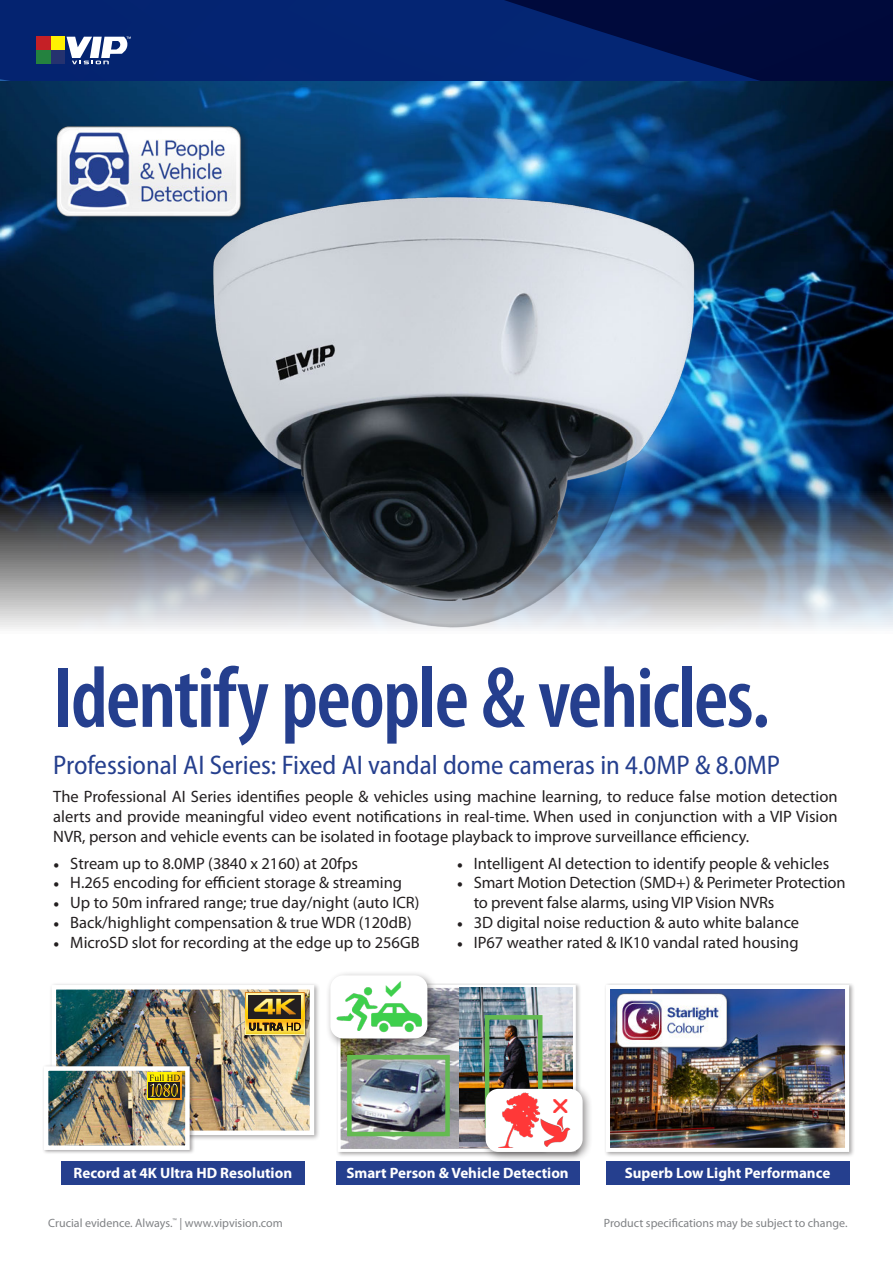
<style>
.page{position:relative;width:893px;height:1263px;background:#fff}
.page>*{position:absolute;margin:0;border:0;box-sizing:border-box;transform-origin:0 0}
.t1{font:600 condensed 87.45px "Myriad Pro";letter-spacing:-.02em;color:#253f8e}
.t2{font:semi-condensed 27px "Myriad Pro";color:#253f8e}
.t3{font:16.5px/19.8px "Myriad Pro";color:#231f20}
.t4{font:700 15px "Myriad Pro";color:#fff}
.t5{font:12px "Myriad Pro";color:#808285}
.s1{font-family:"Minion Pro"}
</style>
<div class="page">
<svg style="left:0;top:0;width:893px;height:81px;background:#021c61"></svg>
<div style="left:36px;top:37px;width:14px;height:13px;background:#c52026"></div>
<div style="left:36px;top:51px;width:14px;height:13px;background:#24823f"></div>
<div style="left:51px;top:37px;width:14px;height:13px;background:#fff101"></div>
<div style="left:51px;top:51px;width:14px;height:13px;background:#25326f"></div>
<svg style="left:67px;top:37px;width:64px;height:27px"></svg>
<img style="left:0;top:81px;width:893px;height:548px">
<div style="left:336px;top:983px;width:245px;height:175px;background:#231f20;opacity:.4"></div>
<div style="left:336px;top:1161px;width:243px;height:23px;background:#253f8e"></div>
<div style="left:480px;top:1083px;width:114px;height:80px;background:#231f20;opacity:.5"></div>
<div style="left:486px;top:1089px;width:97px;height:63px;background:#fff;border-radius:13px"></div>
<div style="left:325px;top:970px;width:114px;height:79px;background:#231f20;opacity:.5"></div>
<div style="left:330px;top:975px;width:97px;height:63px;background:#fff;border-radius:13px"></div>
<div style="left:606px;top:1161px;width:243px;height:23px;background:#253f8e"></div>
<div style="left:604px;top:983px;width:251px;height:175px;background:#231f20;opacity:.4"></div>
<img style="left:611px;top:990px;width:233px;height:157px">
<div style="left:606px;top:985px;width:243px;height:167px;border:4px solid #fff"></div>
<img style="left:611px;top:986px;width:123px;height:70px">
<div style="left:61px;top:1161px;width:244px;height:23px;background:#253f8e"></div>
<div style="left:49px;top:982px;width:272px;height:159px;background:#231f20;opacity:.4"></div>
<img style="left:57px;top:990px;width:252px;height:140px">
<div style="left:52px;top:985px;width:262px;height:150px;border:4px solid #fff"></div>
<div style="left:245px;top:992px;width:62px;height:45px;background:#231f20;opacity:.66"></div>
<svg style="left:247px;top:994px;width:55px;height:38px"></svg>
<div style="left:249px;top:995px;width:52px;height:24px;background:#231f20"></div>
<svg style="left:253px;top:998px;width:43px;height:17px"></svg>
<svg style="left:249px;top:1022px;width:52px;height:9px"></svg>
<div style="left:42px;top:1064px;width:153px;height:90px;background:#231f20;opacity:.4"></div>
<img style="left:49px;top:1071px;width:136px;height:74px">
<div style="left:44px;top:1066px;width:146px;height:84px;border:4px solid #fff"></div>
<div style="left:145px;top:1072px;width:39px;height:32px;background:#231f20;opacity:.65"></div>
<svg style="left:148px;top:1073px;width:33px;height:26px"></svg>
<img style="left:180px;top:185px;width:532px;height:444px">
<img style="left:52px;top:116px;width:195px;height:109px">
<img style="left:339px;top:981px;width:235px;height:169px">
<p class="t1" style="left:53px;top:644px;width:718px">Identify people &amp; vehicles.</p>
<p class="t2" style="left:53px;top:748px;width:728px">Professional AI Series: Fixed AI vandal dome cameras in 4.0MP &amp; 8.0MP</p>
<p class="t3" style="left:53px;top:786px;width:786px;text-align:justify">The Professional AI Series identifies people &amp; vehicles using machine learning, to reduce false motion detection alerts and provide meaningful video event notifications in real-time. When used in conjunction with a VIP Vision NVR, person and vehicle events can be isolated in footage playback to improve surveillance efficiency.</p>
<p class="t3" style="left:53px;top:853px;width:306px"><span class="s1">•</span> Stream up to 8.0MP (3840 x 2160) at 20fps</p>
<p class="t3" style="left:53px;top:873px;width:350px"><span class="s1">•</span> H.265 encoding for efficient storage &amp; streaming</p>
<p class="t3" style="left:53px;top:892px;width:368px"><span class="s1">•</span> Up to 50m infrared range; true day/night (auto ICR)</p>
<p class="t3" style="left:53px;top:912px;width:360px"><span class="s1">•</span> Back/highlight compensation &amp; true WDR (120dB)</p>
<p class="t3" style="left:53px;top:932px;width:368px"><span class="s1">•</span> MicroSD slot for recording at the edge up to 256GB</p>
<p class="t3" style="left:457px;top:853px;width:374px"><span class="s1">•</span> Intelligent AI detection to identify people &amp; vehicles</p>
<p class="t3" style="left:474px;top:873px;width:373px;text-indent:-17px"><span class="s1">•</span> Smart Motion Detection (SMD+) &amp; Perimeter Protection to prevent false alarms, using VIP Vision NVRs</p>
<p class="t3" style="left:457px;top:912px;width:344px"><span class="s1">•</span> 3D digital noise reduction &amp; auto white balance</p>
<p class="t3" style="left:457px;top:932px;width:343px"><span class="s1">•</span> IP67 weather rated &amp; IK10 vandal rated housing</p>
<p class="t4" style="left:74px;top:1163px;width:220px">Record at 4K Ultra HD Resolution</p>
<p class="t4" style="left:625px;top:1163px;width:207px">Superb Low Light Performance</p>
<p class="t4" style="left:346px;top:1163px;width:224px">Smart Person &amp; Vehicle Detection</p>
<p class="t5" style="left:48px;top:1215px;width:236px">Crucial evidence. Always.<sup>™</sup> | www.vipvision.com</p>
<p class="t5" style="left:604px;top:1215px;width:245px">Product specifications may be subject to change.</p>
</div>
